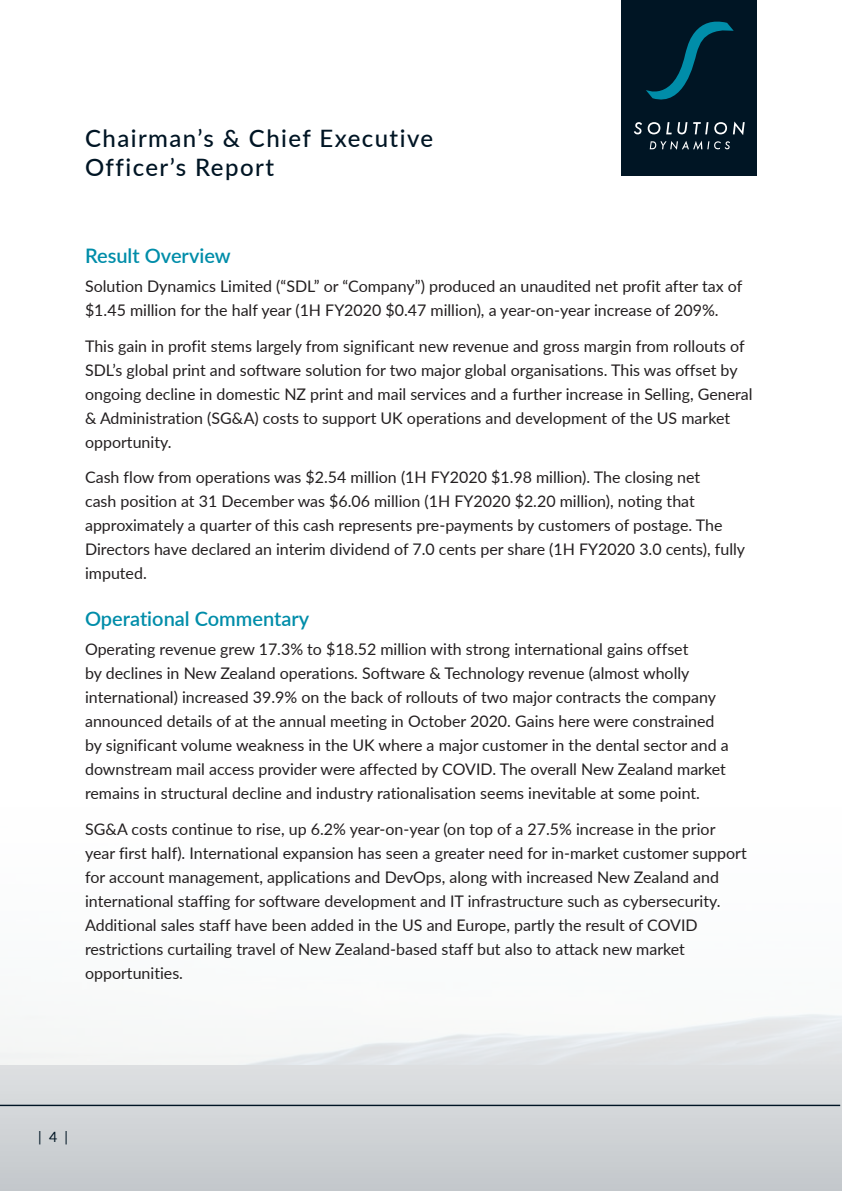
<style>
.page{position:relative;width:842px;height:1191px;background:#fff}
.page>*{position:absolute;margin:0;border:0;box-sizing:border-box;transform-origin:0 0}
.t1{font:500 24px/28.8px "Lato";letter-spacing:.06em;color:#001524}
.t2{font:600 20px "Lato";color:#008da9}
.t3{font:16px/24px "Lato";color:#231f20}
.t4{font:14.2px "Lato";color:#001524}
</style>
<div class="page">
<div style="left:0;top:1064px;width:842px;height:127px;background:#d0d3d6"></div>
<div style="left:621px;top:0;width:136px;height:176px;background:#001524"></div>
<svg style="left:650px;top:141px;width:80px;height:9px"></svg>
<svg style="left:634px;top:121px;width:111px;height:14px"></svg>
<svg style="left:646px;top:21px;width:88px;height:79px"></svg>
<hr style="left:0;top:1104px;width:840px;height:2px;background:#001524">
<h1 class="t1" style="left:85px;top:123px;width:350px">Chairman’s &amp; Chief Executive<br>Officer’s Report</h1>
<p class="t2" style="left:85px;top:241px;width:147px">Result Overview</p>
<p class="t3" style="left:85px;top:274px;width:659px">Solution Dynamics Limited (“SDL” or “Company”) produced an unaudited net profit after tax of $1.45 million for the half year (1H FY2020 $0.47 million), a year-on-year increase of 209%.</p>
<p class="t3" style="left:85px;top:333px;width:669px">This gain in profit stems largely from significant new revenue and gross margin from rollouts of SDL’s global print and software solution for two major global organisations. This was offset by ongoing decline in domestic NZ print and mail services and a further increase in Selling, General &amp; Administration (SG&amp;A) costs to support UK operations and development of the US market opportunity.</p>
<p class="t3" style="left:85px;top:464px;width:662px">Cash flow from operations was $2.54 million (1H FY2020 $1.98 million). The closing net<br>cash position at 31 December was $6.06 million (1H FY2020 $2.20 million), noting that approximately a quarter of this cash represents pre-payments by customers of postage. The Directors have declared an interim dividend of 7.0 cents per share (1H FY2020 3.0 cents), fully imputed.</p>
<p class="t2" style="left:85px;top:604px;width:226px">Operational Commentary</p>
<p class="t3" style="left:85px;top:637px;width:645px">Operating revenue grew 17.3% to $18.52 million with strong international gains offset<br>by declines in New Zealand operations. Software &amp; Technology revenue (almost wholly international) increased 39.9% on the back of rollouts of two major contracts the company announced details of at the annual meeting in October 2020. Gains here were constrained by significant volume weakness in the UK where a major customer in the dental sector and a downstream mail access provider were affected by COVID. The overall New Zealand market remains in structural decline and industry rationalisation seems inevitable at some point.</p>
<p class="t3" style="left:85px;top:816px;width:663px">SG&amp;A costs continue to rise, up 6.2% year-on-year (on top of a 27.5% increase in the prior year first half). International expansion has seen a greater need for in-market customer support for account management, applications and DevOps, along with increased New Zealand and international staffing for software development and IT infrastructure such as cybersecurity.<br>Additional sales staff have been added in the US and Europe, partly the result of COVID restrictions curtailing travel of New Zealand-based staff but also to attack new market opportunities.</p>
<p class="t4" style="left:38px;top:1126px;width:31px">| 4 |</p>
</div>
